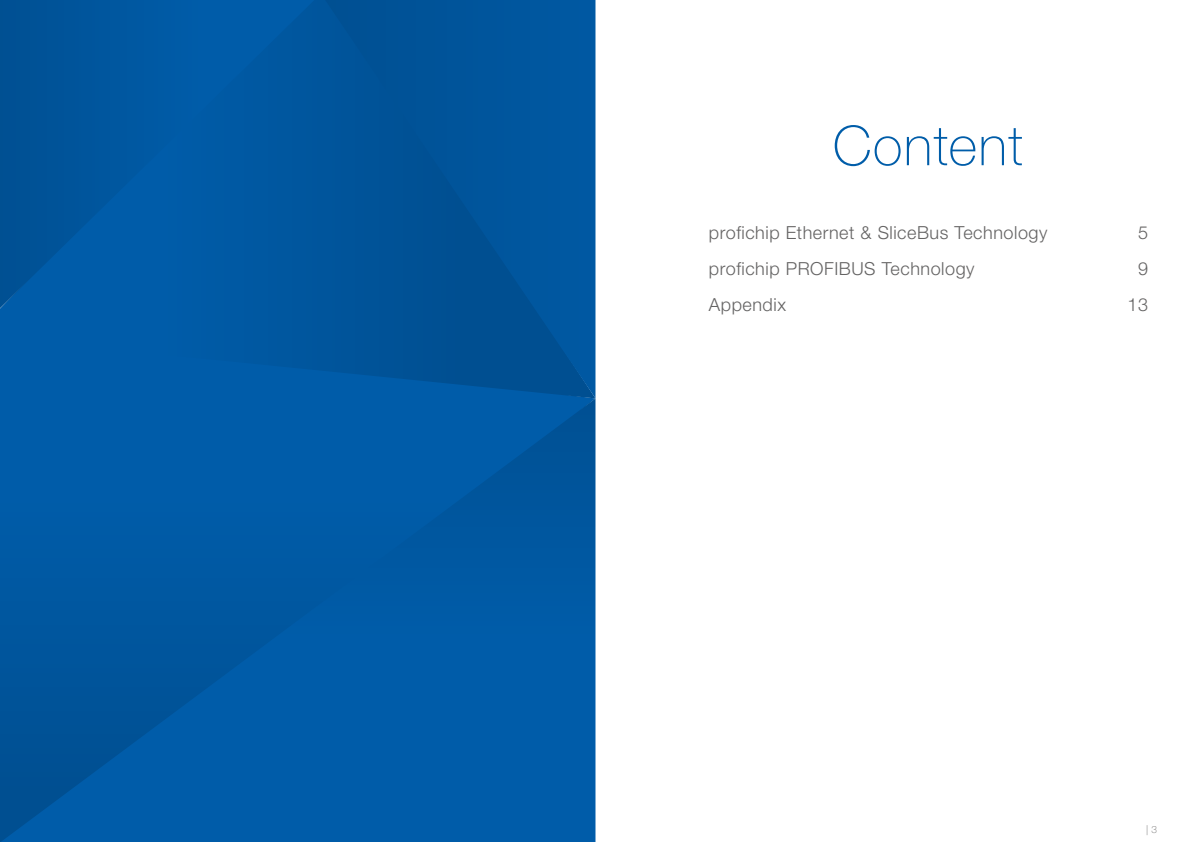
<style>
.page{position:relative;width:1191px;height:842px;background:#fff}
.page>*{position:absolute;margin:0;border:0;box-sizing:border-box;transform-origin:0 0}
.t1{font:100 55px "Helvetica Neue LTW1 G";letter-spacing:.025em;color:#005da9}
.t2{font:300 18px "Helvetica Neue LTW1 G";letter-spacing:.03em;color:#646363}
.t3{font:100 10px "Helvetica Neue LTW1 G";color:#646363}
</style>
<div class="page">
<svg style="left:0;top:0;width:325px;height:398px;background:#005aa5"></svg>
<svg style="left:0;top:0;width:314px;height:308px;background:#0057a0"></svg>
<svg style="left:1px;top:398px;width:594px;height:444px;background:#0059a5"></svg>
<svg style="left:325px;top:0;width:270px;height:398px;background:#005399"></svg>
<h1 class="t1" style="left:832px;top:113px;width:191px">Content</h1>
<p class="t2" style="left:709px;top:221px;width:340px">profichip Ethernet &amp; SliceBus Technology</p>
<p class="t2" style="left:1138px;top:221px;width:12px">5</p>
<p class="t2" style="left:709px;top:257px;width:267px">profichip PROFIBUS Technology</p>
<p class="t2" style="left:1138px;top:257px;width:12px">9</p>
<p class="t2" style="left:709px;top:293px;width:79px">Appendix</p>
<p class="t2" style="left:1127px;top:293px;width:22px">13</p>
<p class="t3" style="left:1146px;top:823px;width:12px">| 3</p>
</div>
